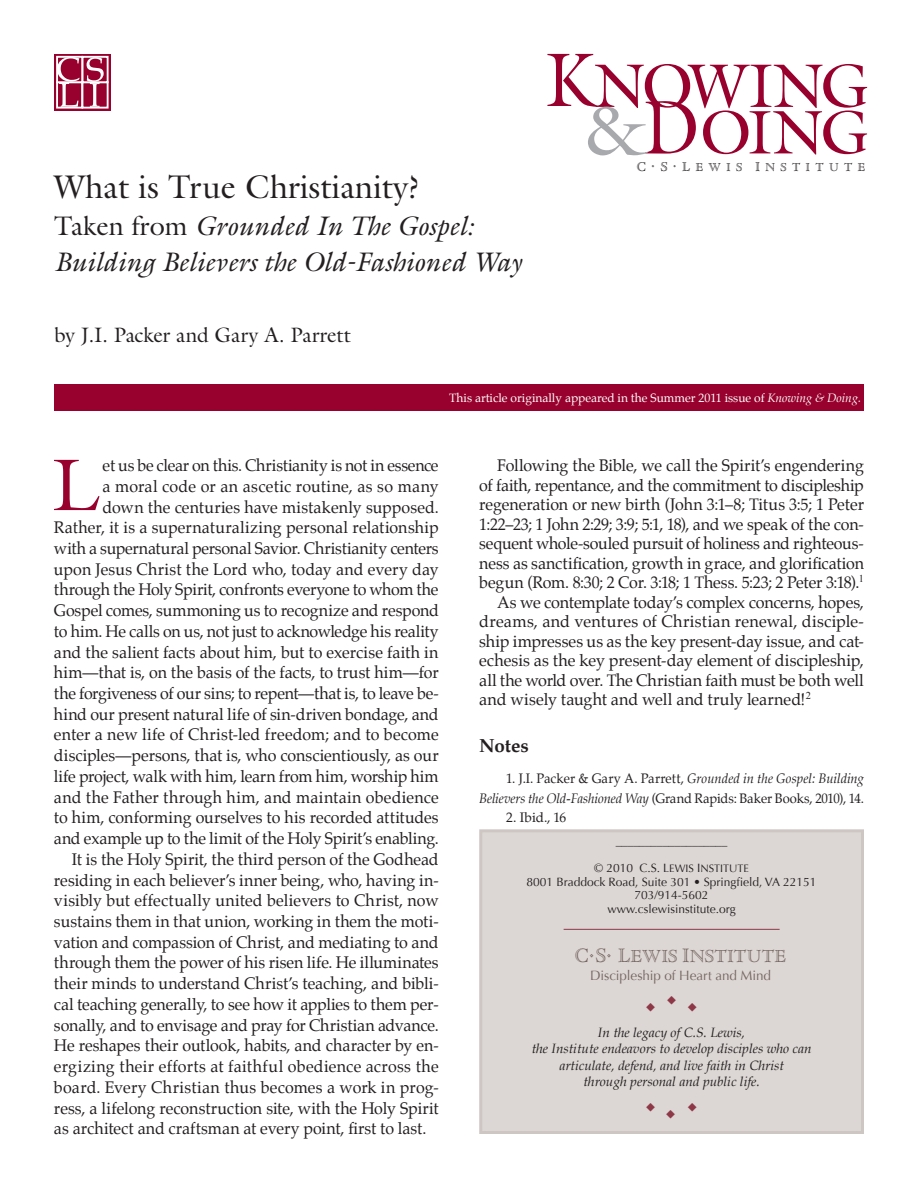
<style>
.page{position:relative;width:918px;height:1188px;background:#fff}
.page>*{position:absolute;margin:0;border:0;box-sizing:border-box;transform-origin:0 0}
.t1{font:73.8px "Galliard";color:#98012d}
.t2{font:69.3px "Galliard Roman SC900";color:#a8a9ad;scale:1.09 1}
.t3{font:62.1px "Galliard Roman SC900";letter-spacing:-.055em;color:#98012d}
.t4{font:33px "Galliard";color:#231f20}
.t5{font:italic 27px/36.5px "Galliard";color:#231f20}
.t6{font:21px "Galliard";letter-spacing:-.01em;color:#231f20}
.t7{font:18.9px "Cloister Std Open Face SC900";letter-spacing:.005em;color:#776762}
.t8{font:700 18.75px "Palatino";color:#231f20}
.t9{font:16.5px "Palatino";letter-spacing:-.005em;color:#231f20}
.t10{font:16.5px "Palatino";letter-spacing:.015em;color:#231f20}
.t11{font:16.5px "Palatino";letter-spacing:.02em;color:#231f20}
.t12{font:16.5px "Palatino";letter-spacing:-.025em;color:#231f20}
.t13{font:13.8px "Cloister Std Open Face SC900";color:#231f20}
.t14{font:italic 13.5px/16.5px "Book Antiqua";color:#231f20;text-align:center}
.t15{font:13.5px/19.5px "Palatino";letter-spacing:-.01em;color:#231f20;text-align:right;scale:.96 1}
.t16{font:13.5px "Optima";letter-spacing:-.005em;color:#776762}
.t17{font:13.5px "Palatino";letter-spacing:-.01em;color:#231f20}
.t18{font:12.45px "Cloister Std Open Face SC900";letter-spacing:.435em;color:#231f20}
.t19{font:12px/13.5px "Optima";color:#231f20;text-align:center}
.t20{font:12px "Palatino";color:#fff}
.t21{font:10.8px "Optima Regular SC900";color:#231f20}
.s1{font-style:normal}
.s2{font-size:76.65px}
.s3{font-size:76.65px;color:#98012d}
.s4{font-size:13.8px}
.s5{font-style:italic}
.s6{font-family:"Optima";font-size:12px}
.s7{font-size:12px}
.s8{font-size:21px}
</style>
<div class="page">
<div style="left:54px;top:384px;width:810px;height:27px;background:#98012d"></div>
<div style="left:54px;top:54px;width:57px;height:57px;border:1px solid #98012d"></div>
<div style="left:56px;top:81px;width:27px;height:28px;border:2px solid #fff"></div>
<div style="left:82px;top:82px;width:26px;height:26px;background:#98012d"></div>
<div style="left:82px;top:81px;width:27px;height:28px;border:2px solid #fff"></div>
<div style="left:82px;top:57px;width:26px;height:25px;background:#98012d"></div>
<div style="left:82px;top:56px;width:27px;height:27px;border:2px solid #fff"></div>
<div style="left:56px;top:56px;width:27px;height:27px;border:2px solid #fff"></div>
<svg style="left:57px;top:57px;width:23px;height:50px"></svg>
<svg style="left:87px;top:57px;width:17px;height:50px"></svg>
<div style="left:479px;top:829px;width:385px;height:305px;background:#dcd7d4;border:3px solid #cec6c3"></div>
<hr style="left:564px;top:929px;width:216px;height:1px;background:#8d3747">
<h3 class="t4" style="left:54px;top:166px;width:368px">What is True Christianity?</h3>
<h3 class="t5" style="left:54px;top:207px;width:468px"><span class="s1">Taken from</span> Grounded In The Gospel:<br>Building Believers the Old-Fashioned Way</h3>
<p class="t6" style="left:54px;top:322px;width:298px">by J.I. Packer and Gary A. Parrett</p>
<h3 class="t3" style="left:545px;top:47px;width:325px"><span class="s2">K</span>NOWING</h3>
<h2 class="t2" style="left:583px;top:88px;width:109px">&amp;<span class="s3">D</span></h2>
<p class="t13" style="left:651px;top:157px;width:81px">.S.L<sub>EWI</sub></p>
<h3 class="t3" style="left:700px;top:93px;width:170px">OING</h3>
<p class="t18" style="left:736px;top:160px;width:131px">S <span class="s4">I</span>NSTITUTE</p>
<p class="t13" style="left:637px;top:159px;width:11px">C</p>
<p class="t20" style="left:449px;top:388px;width:413px">This article originally appeared in the Summer 2011 issue of <span class="s5">Knowing &amp; Doing.</span></p>
<h1 class="t1" style="left:52px;top:439px;width:49px">L</h1>
<p class="t9" style="left:103px;top:452px;width:337px">et us be clear on this. Christianity is not in essence</p>
<p class="t10" style="left:103px;top:472px;width:338px">a moral code or an ascetic routine, as so many</p>
<p class="t9" style="left:103px;top:493px;width:338px">down the centuries have mistakenly supposed.</p>
<p class="t9" style="left:54px;top:514px;width:386px">Rather, it is a supernaturalizing personal relationship</p>
<p class="t9" style="left:54px;top:535px;width:386px">with a supernatural personal Savior. Christianity centers</p>
<p class="t9" style="left:54px;top:555px;width:386px">upon Jesus Christ the Lord who, today and every day</p>
<p class="t12" style="left:54px;top:576px;width:386px">through the Holy Spirit, confronts everyone to whom the</p>
<p class="t9" style="left:54px;top:597px;width:386px">Gospel comes, summoning us to recognize and respond</p>
<p class="t9" style="left:54px;top:618px;width:386px">to him. He calls on us, not just to acknowledge his reality</p>
<p class="t9" style="left:54px;top:638px;width:386px">and the salient facts about him, but to exercise faith in</p>
<p class="t9" style="left:54px;top:659px;width:386px">him—that is, on the basis of the facts, to trust him—for</p>
<p class="t9" style="left:54px;top:680px;width:386px">the forgiveness of our sins; to repent—that is, to leave be-</p>
<p class="t9" style="left:54px;top:700px;width:386px">hind our present natural life of sin-driven bondage, and</p>
<p class="t9" style="left:54px;top:721px;width:386px">enter a new life of Christ-led freedom; and to become</p>
<p class="t9" style="left:54px;top:742px;width:386px">disciples—persons, that is, who conscientiously, as our</p>
<p class="t9" style="left:54px;top:763px;width:386px">life project, walk with him, learn from him, worship him</p>
<p class="t10" style="left:54px;top:783px;width:386px">and the Father through him, and maintain obedience</p>
<p class="t9" style="left:54px;top:804px;width:386px">to him, conforming ourselves to his recorded attitudes</p>
<p class="t9" style="left:54px;top:825px;width:386px">and example up to the limit of the Holy Spirit’s enabling.</p>
<p class="t9" style="left:72px;top:845px;width:368px">It is the Holy Spirit, the third person of the Godhead</p>
<p class="t9" style="left:54px;top:866px;width:386px">residing in each believer’s inner being, who, having in-</p>
<p class="t9" style="left:54px;top:887px;width:386px">visibly but effectually united believers to Christ, now</p>
<p class="t9" style="left:54px;top:908px;width:386px">sustains them in that union, working in them the moti-</p>
<p class="t9" style="left:54px;top:928px;width:386px">vation and compassion of Christ, and mediating to and</p>
<p class="t9" style="left:54px;top:949px;width:386px">through them the power of his risen life. He illuminates</p>
<p class="t9" style="left:54px;top:970px;width:386px">their minds to understand Christ’s teaching, and bibli-</p>
<p class="t9" style="left:54px;top:991px;width:386px">cal teaching generally, to see how it applies to them per-</p>
<p class="t9" style="left:54px;top:1011px;width:386px">sonally, and to envisage and pray for Christian advance.</p>
<p class="t9" style="left:54px;top:1032px;width:386px">He reshapes their outlook, habits, and character by en-</p>
<p class="t11" style="left:54px;top:1053px;width:386px">ergizing their efforts at faithful obedience across the</p>
<p class="t9" style="left:54px;top:1073px;width:386px">board. Every Christian thus becomes a work in prog-</p>
<p class="t9" style="left:54px;top:1094px;width:386px">ress, a lifelong reconstruction site, with the Holy Spirit</p>
<p class="t9" style="left:54px;top:1115px;width:374px">as architect and craftsman at every point, first to last.</p>
<p class="t9" style="left:497px;top:452px;width:368px">Following the Bible, we call the Spirit’s engendering</p>
<p class="t9" style="left:479px;top:471px;width:386px">of faith, repentance, and the commitment to discipleship</p>
<p class="t9" style="left:479px;top:491px;width:386px">regeneration or new birth (John 3:1–8; Titus 3:5; 1 Peter</p>
<p class="t9" style="left:479px;top:510px;width:386px">1:22–23; 1 John 2:29; 3:9; 5:1, 18), and we speak of the con-</p>
<p class="t9" style="left:479px;top:530px;width:386px">sequent whole-souled pursuit of holiness and righteous-</p>
<p class="t9" style="left:479px;top:549px;width:386px">ness as sanctification, growth in grace, and glorification</p>
<p class="t9" style="left:479px;top:569px;width:386px">begun (Rom. 8:30; 2 Cor. 3:18; 1 Thess. 5:23; 2 Peter 3:18).<sup>1</sup></p>
<p class="t9" style="left:497px;top:588px;width:368px">As we contemplate today’s complex concerns, hopes,</p>
<p class="t10" style="left:479px;top:608px;width:386px">dreams, and ventures of Christian renewal, disciple-</p>
<p class="t9" style="left:479px;top:627px;width:386px">ship impresses us as the key present-day issue, and cat-</p>
<p class="t9" style="left:479px;top:647px;width:386px">echesis as the key present-day element of discipleship,</p>
<p class="t9" style="left:479px;top:666px;width:386px">all the world over. The Christian faith must be both well</p>
<p class="t9" style="left:479px;top:686px;width:333px">and wisely taught and well and truly learned!<sup>2</sup></p>
<p class="t8" style="left:479px;top:729px;width:51px">Notes</p>
<p class="t15" style="left:479px;top:769px;width:402px">1. J.I. Packer &amp; Gary A. Parrett, <span class="s5">Grounded in the Gospel: Building<br>Believers the Old-Fashioned Way</span> (Grand Rapids: Baker Books, 2010), 14.</p>
<p class="t17" style="left:506px;top:806px;width:62px">2. Ibid., 16</p>
<p class="t19" style="left:616px;top:835px;width:113px">___________________</p>
<p class="t21" style="left:594px;top:862px;width:156px"><span class="s6">© 2010</span> <span class="s7">C.S. L</span>EWIS <span class="s7">I</span> NSTITUTE</p>
<p class="t19" style="left:527px;top:875px;width:291px">8001 Braddock Road, Suite 301 • Springfield, VA 22151<br>703/914-5602<br>www.cslewisinstitute.org</p>
<p class="t7" style="left:575px;top:946px;width:213px"><span class="s8">C</span><sup>.</sup><span class="s8">S</span><sup>.</sup> <span class="s8">L</span>EWIS <span class="s8">I</span>NSTITUTE</p>
<p class="t16" style="left:590px;top:967px;width:182px">Discipleship of Heart and Mind</p>
<p class="t14" style="left:532px;top:1024px;width:281px">In the legacy of C.S. Lewis,<br>the Institute endeavors to develop disciples who can articulate, defend, and live faith in Christ<br>through personal and public life.</p>
</div>
